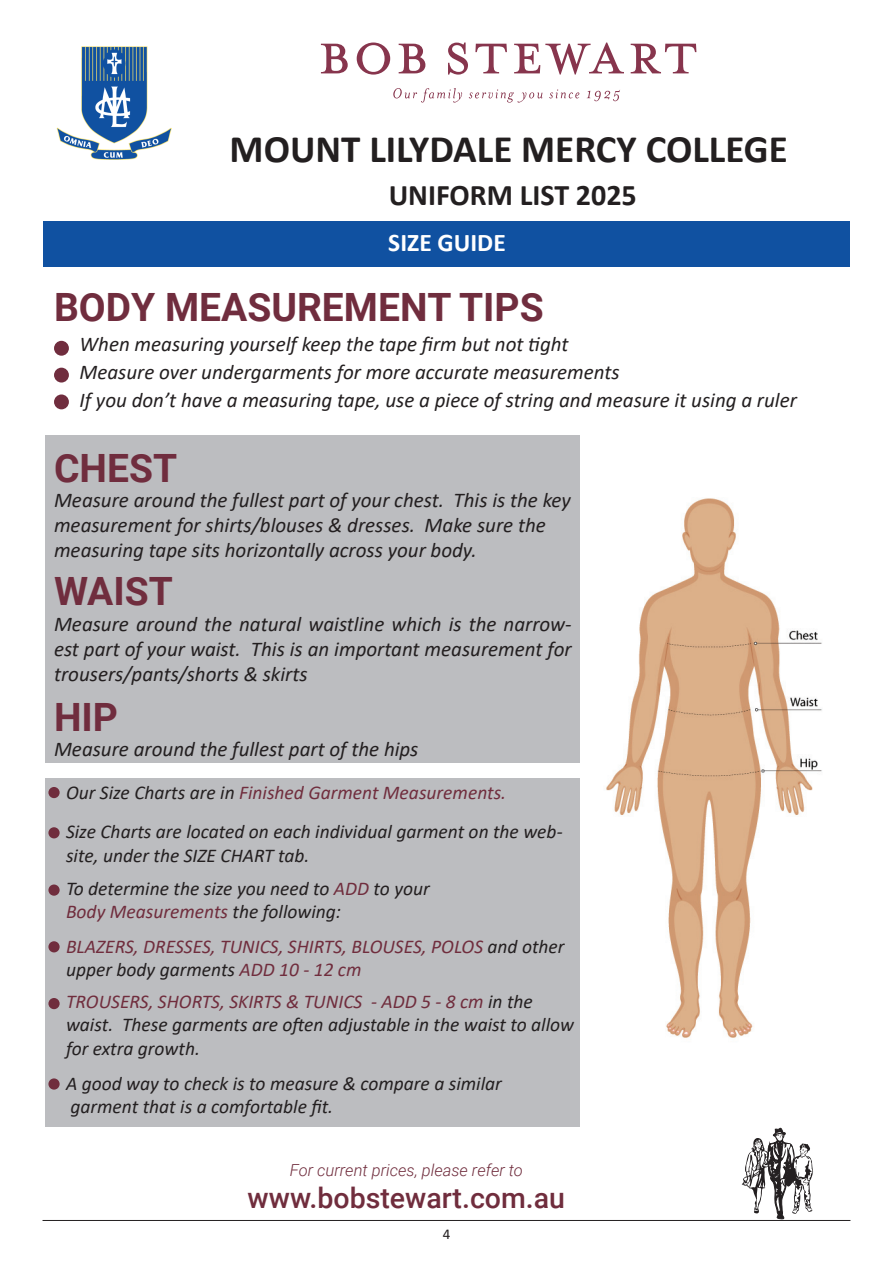
<style>
.page{position:relative;width:893px;height:1263px;background:#fff}
.page>*{position:absolute;margin:0;border:0;box-sizing:border-box;transform-origin:0 0}
.t1{font:700 39px "Roboto";color:#702d3e}
.t2{font:700 39px "Calibri";color:#231f20}
.t3{font:700 30px "Calibri";color:#231f20}
.t4{font:500 28.5px "Roboto";color:#702d3d}
.t5{font:700 25.5px "Calibri";color:#fff}
.t6{font:italic 21px/25.2px "Calibri";color:#231f20}
.t7{font:italic 19.5px/23.4px "Calibri";color:#231f20}
.t8{font:italic 19.5px/34.5px "Calibri";color:#702d3d}
.t9{font:italic 300 16.5px "Roboto";color:#702d3d}
.t10{font:15px "Calibri";color:#231f20}
.s1{color:#702d3d}
.s2{color:#231f20}
</style>
<div class="page">
<svg style="left:742px;top:1127px;width:71px;height:92px"></svg>
<hr style="left:43px;top:1220px;width:807px;height:1px;background:#231f20">
<img style="left:56px;top:46px;width:116px;height:114px">
<svg style="left:321px;top:44px;width:27px;height:29px"></svg>
<svg style="left:357px;top:43px;width:33px;height:32px"></svg>
<svg style="left:399px;top:44px;width:26px;height:29px"></svg>
<svg style="left:448px;top:43px;width:20px;height:32px"></svg>
<svg style="left:475px;top:44px;width:32px;height:29px"></svg>
<svg style="left:514px;top:43px;width:110px;height:32px"></svg>
<svg style="left:631px;top:44px;width:65px;height:29px"></svg>
<svg style="left:393px;top:88px;width:69px;height:15px"></svg>
<svg style="left:469px;top:89px;width:74px;height:14px"></svg>
<svg style="left:549px;top:89px;width:30px;height:9px"></svg>
<svg style="left:587px;top:90px;width:33px;height:11px"></svg>
<div style="left:43px;top:222px;width:807px;height:45px;background:#1051a1"></div>
<div style="left:46px;top:436px;width:534px;height:327px;background:#bcbdc0"></div>
<div style="left:46px;top:778px;width:534px;height:349px;background:#bcbdc0"></div>
<div style="left:54px;top:341px;width:15px;height:15px;background:#702d3e;border-radius:50%"></div>
<div style="left:54px;top:368px;width:15px;height:14px;background:#702d3e;border-radius:50%"></div>
<div style="left:54px;top:394px;width:15px;height:15px;background:#702d3e;border-radius:50%"></div>
<img style="left:606px;top:498px;width:216px;height:540px">
<div style="left:48px;top:787px;width:12px;height:11px;background:#702d3d;border-radius:50%"></div>
<div style="left:48px;top:827px;width:12px;height:11px;background:#702d3d;border-radius:50%"></div>
<div style="left:48px;top:884px;width:12px;height:12px;background:#702d3d;border-radius:50%"></div>
<div style="left:48px;top:941px;width:12px;height:11px;background:#702d3d;border-radius:50%"></div>
<div style="left:48px;top:998px;width:12px;height:11px;background:#702d3d;border-radius:50%"></div>
<div style="left:48px;top:1078px;width:12px;height:11px;background:#702d3d;border-radius:50%"></div>
<h1 class="t2" style="left:230px;top:121px;width:560px">MOUNT LILYDALE MERCY COLLEGE</h1>
<h2 class="t3" style="left:389px;top:174px;width:250px">UNIFORM LIST 2025</h2>
<p class="t5" style="left:388px;top:225px;width:119px">SIZE GUIDE</p>
<h1 class="t1" style="left:54px;top:280px;width:491px">BODY MEASUREMENT TIPS</h1>
<p class="t6" style="left:80px;top:330px;width:719px;line-height:27.8px">When measuring yourself keep the tape firm but not tight<br>Measure over undergarments for more accurate measurements<br>If you don’t have a measuring tape, use a piece of string and measure it using a ruler</p>
<h1 class="t1" style="left:54px;top:441px;width:125px">CHEST</h1>
<p class="t6" style="left:54px;top:486px;width:518px">Measure around the fullest part of your chest. This is the key measurement for shirts/blouses &amp; dresses. Make sure the measuring tape sits horizontally across your body.</p>
<h1 class="t1" style="left:54px;top:564px;width:121px">WAIST</h1>
<p class="t6" style="left:54px;top:610px;width:519px;text-align:justify">Measure around the natural waistline which is the narrow&shy;est part of your waist. This is an important measurement for trousers/pants/shorts &amp; skirts</p>
<h1 class="t1" style="left:54px;top:689px;width:66px">HIP</h1>
<p class="t6" style="left:54px;top:735px;width:366px">Measure around the fullest part of the hips</p>
<p class="t7" style="left:66px;top:771px;width:498px;line-height:39.6px">Our Size Charts are in <span class="s1">Finished Garment Measurements.<br></span>Size Charts are located on each individual garment on the web-</p>
<p class="t7" style="left:66px;top:838px;width:365px;line-height:33px">site, under the SIZE CHART tab.<br>To determine the size you need to <span class="s1">ADD</span> to your</p>
<p class="t8" style="left:66px;top:893px;width:500px">Body Measurements <span class="s2">the following:<br></span>BLAZERS, DRESSES, TUNICS, SHIRTS, BLOUSES, POLOS <span class="s2">and other</span></p>
<p class="t8" style="left:66px;top:953px;width:468px;line-height:32.1px"><span class="s2">upper body garments</span> ADD 10 - 12 cm<br>TROUSERS, SHORTS, SKIRTS &amp; TUNICS - ADD 5 - 8 cm <span class="s2">in the</span></p>
<p class="t7" style="left:66px;top:1012px;width:510px">waist. These garments are often adjustable in the waist to allow for extra growth.</p>
<p class="t7" style="left:66px;top:1070px;width:437px">A good way to check is to measure &amp; compare a similar garment that is a comfortable fit.</p>
<p class="t9" style="left:290px;top:1158px;width:235px">For current prices, please refer to</p>
<h3 class="t4" style="left:248px;top:1177px;width:319px">www.bobstewart.com.au</h3>
<p class="t10" style="left:443px;top:1223px;width:9px">4</p>
</div>
